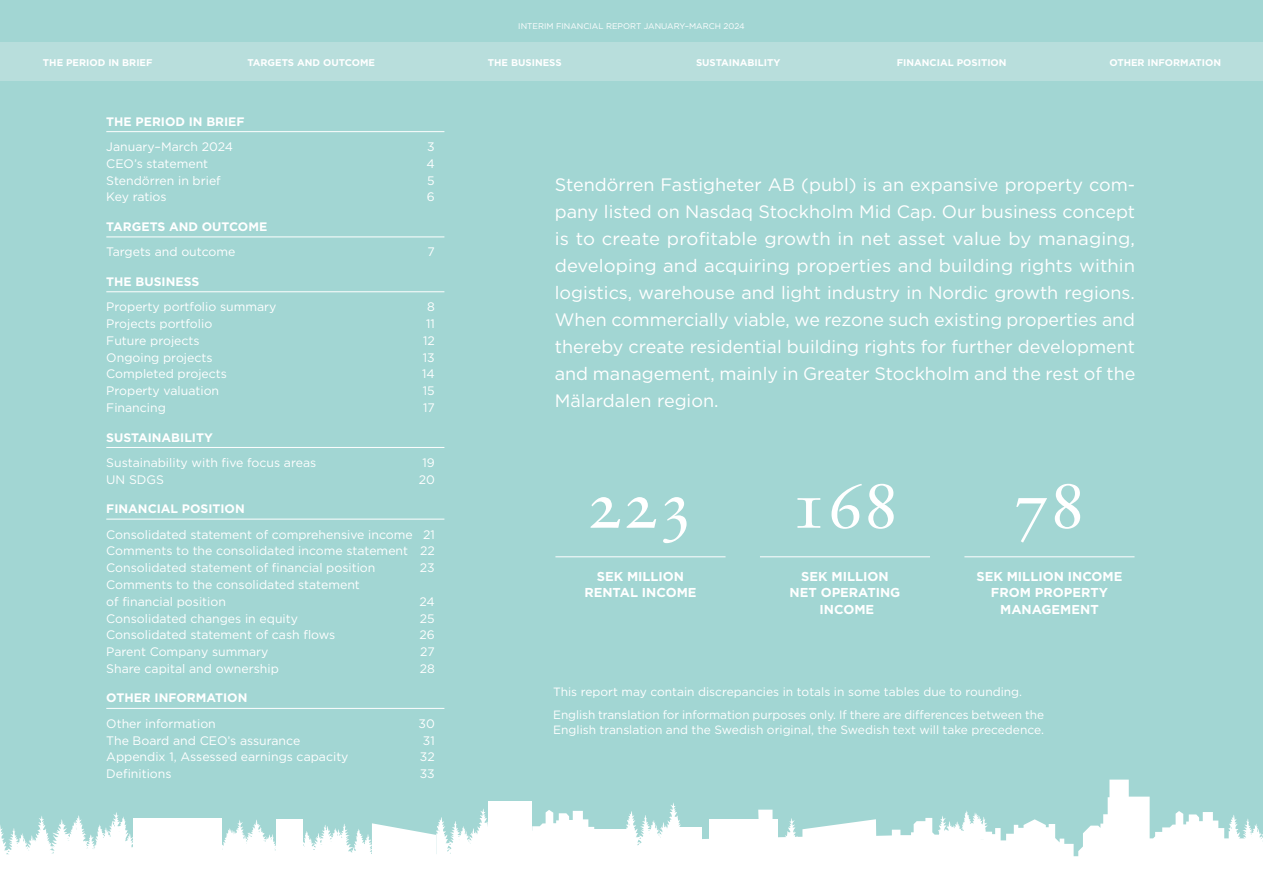
<style>
.page{position:relative;width:1263px;height:893px;background:#a2d6d3}
.page>*{position:absolute;margin:0;border:0;box-sizing:border-box;transform-origin:0 0}
.t1{font:67.2px "Sabon Roman SC";letter-spacing:-.02em;color:#fff}
.t2{font:18px/27px "Gotham";color:#fff;text-align:justify}
.t3{font:700 12.9px/16.5px "Gotham";color:#fff;text-align:center}
.t4{font:12.3px/16.8px "Gotham";color:#fff;text-align:justify}
.t5{font:700 12.3px "Gotham";color:#fff}
.t6{font:12px/23.5px "Gotham";color:#fff}
.t7{font:700 9.75px "Gotham";color:#fff}
.t8{font:8.25px "Gotham";color:#fff}
</style>
<div class="page">
<hr style="left:106px;top:131px;width:338px;height:1px;background:#fff">
<hr style="left:106px;top:236px;width:338px;height:1px;background:#fff">
<hr style="left:106px;top:291px;width:338px;height:1px;background:#fff">
<hr style="left:106px;top:447px;width:338px;height:1px;background:#fff">
<hr style="left:106px;top:519px;width:338px;height:1px;background:#fff">
<hr style="left:106px;top:708px;width:338px;height:1px;background:#fff">
<svg style="left:0;top:780px;width:1263px;height:113px"></svg>
<div style="left:709px;top:820px;width:69px;height:26px;background:#fff"></div>
<div style="left:676px;top:827px;width:26px;height:66px;background:#fff"></div>
<div style="left:488px;top:801px;width:44px;height:66px;background:#fff"></div>
<svg style="left:0;top:808px;width:515px;height:83px"></svg>
<svg style="left:523px;top:802px;width:160px;height:76px"></svg>
<svg style="left:938px;top:809px;width:53px;height:31px"></svg>
<svg style="left:1228px;top:806px;width:35px;height:76px"></svg>
<div style="left:276px;top:820px;width:26px;height:42px;background:#fff"></div>
<div style="left:133px;top:818px;width:88px;height:50px;background:#fff"></div>
<svg style="left:782px;top:818px;width:57px;height:75px;background:#f1f8f8"></svg>
<div style="left:0;top:43px;width:1263px;height:38px;background:#b8dedc"></div>
<hr style="left:555px;top:556px;width:170px;height:1px;background:#fff">
<hr style="left:964px;top:556px;width:170px;height:1px;background:#fff">
<hr style="left:760px;top:556px;width:170px;height:1px;background:#fff">
<p class="t8" style="left:518px;top:22px;width:228px">INTERIM FINANCIAL REPORT JANUARY–MARCH 2024</p>
<p class="t7" style="left:43px;top:56px;width:111px">THE PERIOD IN BRIEF</p>
<p class="t7" style="left:247px;top:56px;width:129px">TARGETS AND OUTCOME</p>
<p class="t7" style="left:488px;top:56px;width:75px">THE BUSINESS</p>
<p class="t7" style="left:696px;top:56px;width:86px">SUSTAINABILITY</p>
<p class="t7" style="left:897px;top:56px;width:111px">FINANCIAL POSITION</p>
<p class="t7" style="left:1109px;top:56px;width:113px">OTHER INFORMATION</p>
<p class="t5" style="left:106px;top:113px;width:140px">THE PERIOD IN BRIEF</p>
<p class="t4" style="left:106px;top:138px;width:128px">January–March 2024</p>
<p class="t4" style="left:427px;top:138px;width:9px">3</p>
<p class="t4" style="left:106px;top:155px;width:103px">CEO’s statement</p>
<p class="t4" style="left:427px;top:155px;width:10px">4</p>
<p class="t4" style="left:106px;top:172px;width:116px">Stendörren in brief</p>
<p class="t4" style="left:427px;top:172px;width:9px">5</p>
<p class="t4" style="left:106px;top:188px;width:62px">Key ratios</p>
<p class="t4" style="left:427px;top:188px;width:9px">6</p>
<p class="t5" style="left:106px;top:218px;width:163px">TARGETS AND OUTCOME</p>
<p class="t4" style="left:106px;top:243px;width:131px">Targets and outcome</p>
<p class="t4" style="left:427px;top:243px;width:9px">7</p>
<p class="t5" style="left:106px;top:273px;width:95px">THE BUSINESS</p>
<p class="t4" style="left:106px;top:298px;width:172px">Property portfolio summary</p>
<p class="t4" style="left:427px;top:298px;width:9px">8</p>
<p class="t4" style="left:106px;top:315px;width:108px">Projects portfolio</p>
<p class="t4" style="left:426px;top:315px;width:10px">11</p>
<p class="t4" style="left:106px;top:332px;width:95px">Future projects</p>
<p class="t4" style="left:423px;top:332px;width:13px">12</p>
<p class="t4" style="left:106px;top:349px;width:108px">Ongoing projects</p>
<p class="t4" style="left:423px;top:349px;width:13px">13</p>
<p class="t4" style="left:106px;top:365px;width:122px">Completed projects</p>
<p class="t4" style="left:422px;top:365px;width:14px">14</p>
<p class="t4" style="left:106px;top:382px;width:114px">Property valuation</p>
<p class="t4" style="left:423px;top:382px;width:13px">15</p>
<p class="t4" style="left:106px;top:399px;width:61px">Financing</p>
<p class="t4" style="left:423px;top:399px;width:13px">17</p>
<p class="t5" style="left:106px;top:429px;width:108px">SUSTAINABILITY</p>
<p class="t4" style="left:106px;top:454px;width:212px">Sustainability with five focus areas</p>
<p class="t4" style="left:422px;top:454px;width:14px">19</p>
<p class="t4" style="left:106px;top:471px;width:59px">UN SDGS</p>
<p class="t4" style="left:419px;top:471px;width:18px">20</p>
<p class="t5" style="left:106px;top:501px;width:140px">FINANCIAL POSITION</p>
<p class="t4" style="left:106px;top:525px;width:330px">Consolidated statement of comprehensive income 21<br>Comments to the consolidated income statement 22<br>Consolidated statement of financial position</p>
<p class="t4" style="left:420px;top:559px;width:16px">23</p>
<p class="t4" style="left:106px;top:576px;width:255px">Comments to the consolidated statement of financial position</p>
<p class="t4" style="left:419px;top:593px;width:17px">24</p>
<p class="t4" style="left:106px;top:610px;width:193px">Consolidated changes in equity</p>
<p class="t4" style="left:420px;top:610px;width:16px">25</p>
<p class="t4" style="left:106px;top:626px;width:231px">Consolidated statement of cash flows</p>
<p class="t4" style="left:419px;top:626px;width:17px">26</p>
<p class="t4" style="left:106px;top:643px;width:164px">Parent Company summary</p>
<p class="t4" style="left:420px;top:643px;width:16px">27</p>
<p class="t4" style="left:106px;top:660px;width:174px">Share capital and ownership</p>
<p class="t4" style="left:420px;top:660px;width:17px">28</p>
<p class="t5" style="left:106px;top:690px;width:143px">OTHER INFORMATION</p>
<p class="t4" style="left:106px;top:715px;width:111px">Other information</p>
<p class="t4" style="left:418px;top:715px;width:18px">30</p>
<p class="t4" style="left:106px;top:732px;width:196px">The Board and CEO’s assurance</p>
<p class="t4" style="left:423px;top:732px;width:13px">31</p>
<p class="t4" style="left:106px;top:748px;width:244px">Appendix 1, Assessed earnings capacity</p>
<p class="t4" style="left:420px;top:748px;width:16px">32</p>
<p class="t4" style="left:106px;top:765px;width:67px">Definitions</p>
<p class="t4" style="left:420px;top:765px;width:17px">33</p>
<p class="t2" style="left:555px;top:170px;width:582px">Stendörren Fastigheter AB (publ) is an expansive property com&shy;pany listed on Nasdaq Stockholm Mid Cap. Our business concept is to create profitable growth in net asset value by managing, developing and acquiring properties and building rights within logistics, warehouse and light industry in Nordic growth regions.<br>When commercially viable, we rezone such existing properties and thereby create residential building rights for further development and management, mainly in Greater Stockholm and the rest of the Mälardalen region.</p>
<h1 class="t1" style="left:586px;top:465px;width:111px">223</h1>
<p class="t3" style="left:584px;top:568px;width:114px">SEK MILLION<br>RENTAL INCOME</p>
<h1 class="t1" style="left:790px;top:465px;width:111px">168</h1>
<p class="t3" style="left:789px;top:568px;width:112px">SEK MILLION<br>NET OPERATING<br>INCOME</p>
<h1 class="t1" style="left:1013px;top:465px;width:75px">78</h1>
<p class="t3" style="left:976px;top:568px;width:147px">SEK MILLION INCOME<br>FROM PROPERTY<br>MANAGEMENT</p>
<p class="t6" style="left:553px;top:679px;width:492px">This report may contain discrepancies in totals in some tables due to rounding.<br>English translation for information purposes only. If there are differences between the</p>
<p class="t6" style="left:553px;top:718px;width:492px">English translation and the Swedish original, the Swedish text will take precedence.</p>
</div>
